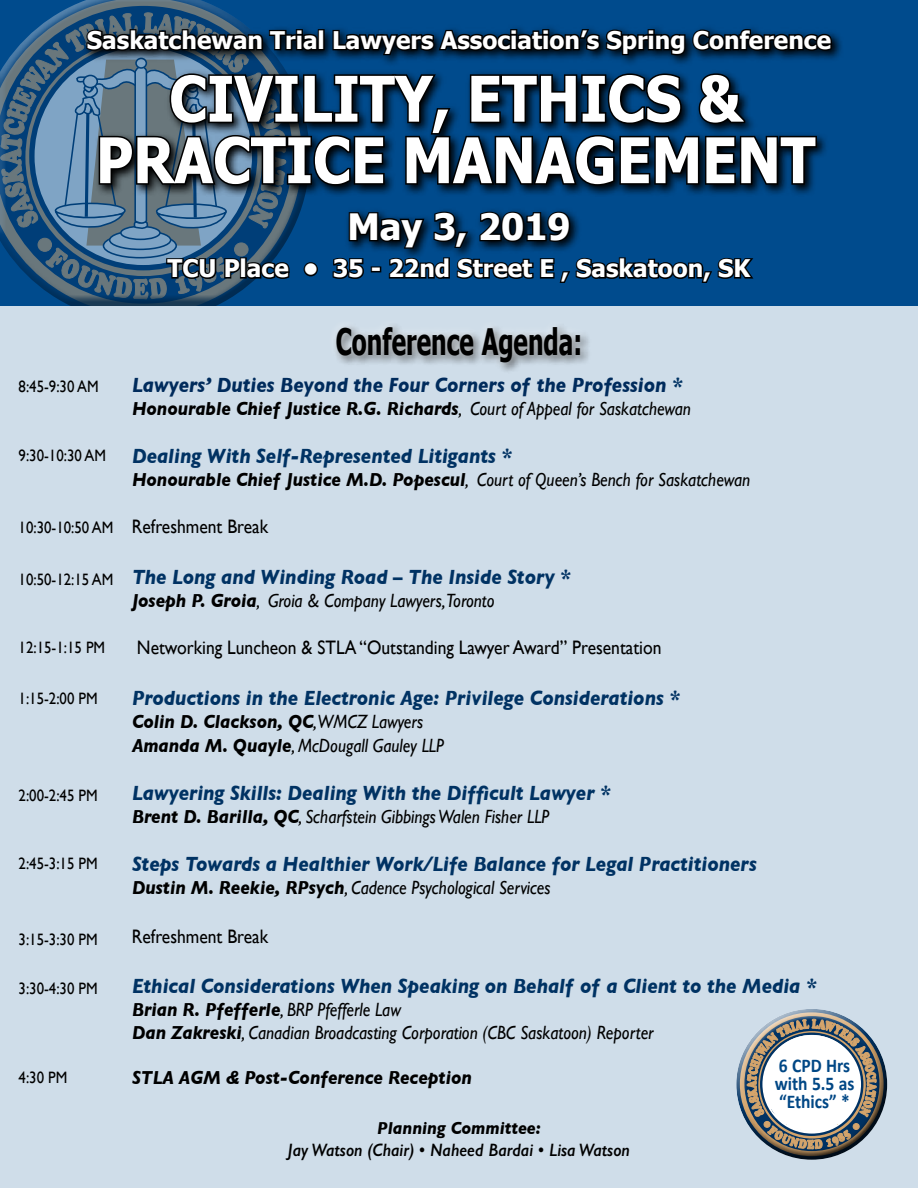
<style>
.page{position:relative;width:918px;height:1188px;background:#fff}
.page>*{position:absolute;margin:0;border:0;box-sizing:border-box;transform-origin:0 0}
.t1{font:700 63px/61.5px "Tahoma";color:#fff;text-align:center;scale:.9 1}
.t2{font:700 36.45px "Tahoma";color:#000;scale:.67 1}
.t3{font:700 36.3px "Tahoma";color:#fff}
.t4{font:700 24.3px "Tahoma";color:#fff}
.t5{font:italic 700 21px "Gill Sans";color:#003263;scale:.9 1}
.t6{font:italic 700 21px "Gill Sans";color:#002b5c;scale:.9 1}
.t7{font:19.5px "Gill Sans";color:#000;scale:.9 1}
.t8{font:700 19.5px/18px "Calibri";color:#004785;scale:.9 1}
.t9{font:italic 19.2px/23.1px "Gill Sans";color:#000;scale:.9 1}
.t10{font:italic 700 19.2px/23.1px "Gill Sans";color:#000;scale:.9 1}
.t11{font:italic 600 18px "Gill Sans";color:#000;scale:.92 1}
.t12{font:italic 700 17.7px "Gill Sans";color:#000;scale:.92 1}
.t13{font:16.5px "Gill Sans";color:#000;scale:.9 1}
.s1{color:#003263}
.s2{font-weight:400}
.s3{font-weight:700}
</style>
<div class="page">
<div style="left:0;top:289px;width:918px;height:899px;background:#cfdde9"></div>
<div style="left:0;top:0;width:918px;height:305px;background:#004b8d"></div>
<div style="left:0;top:43px;width:320px;height:263px;background:#000;opacity:.75"></div>
<div style="left:327px;top:317px;width:262px;height:54px;background:#fff;opacity:.75"></div>
<svg style="left:0;top:4px;width:833px;height:296px"></svg>
<div style="left:725px;top:998px;width:159px;height:128px;background:#fff;opacity:.75"></div>
<div style="left:737px;top:1032px;width:161px;height:139px;background:#000;opacity:.75"></div>
<div style="left:765px;top:1036px;width:94px;height:95px;background:#fff;border-radius:50%"></div>
<div style="left:764px;top:1035px;width:96px;height:97px;border:2px solid #fff;border-radius:50%"></div>
<p class="t4" style="left:87px;top:23px;width:746px">Saskatchewan Trial Lawyers Association’s Spring Conference</p>
<h1 class="t1" style="left:96px;top:64px;width:801px">CIVILITY, ETHICS &amp;<br>PRACTICE MANAGEMENT</h1>
<h3 class="t3" style="left:347px;top:201px;width:225px">May 3, 2019</h3>
<p class="t4" style="left:168px;top:251px;width:584px">TCU Place • 35 - 22nd Street E , Saskatoon, SK</p>
<p class="t13" style="left:19px;top:377px;width:90px">8:45-9:30 AM</p>
<p class="t13" style="left:19px;top:446px;width:99px">9:30-10:30 AM</p>
<p class="t13" style="left:19px;top:518px;width:107px">10:30-10:50 AM</p>
<p class="t13" style="left:19px;top:570px;width:107px">10:50-12:15 AM</p>
<p class="t13" style="left:19px;top:638px;width:98px">12:15-1:15 PM</p>
<p class="t13" style="left:19px;top:689px;width:89px">1:15-2:00 PM</p>
<p class="t13" style="left:19px;top:786px;width:89px">2:00-2:45 PM</p>
<p class="t13" style="left:19px;top:854px;width:89px">2:45-3:15 PM</p>
<p class="t13" style="left:19px;top:930px;width:89px">3:15-3:30 PM</p>
<p class="t13" style="left:19px;top:978px;width:89px">3:30-4:30 PM</p>
<p class="t13" style="left:19px;top:1068px;width:56px">4:30 PM</p>
<h2 class="t2" style="left:336px;top:316px;width:370px">Conference Agenda:</h2>
<p class="t6" style="left:132px;top:373px;width:614px">Lawyers’ Duties Beyond the Four Corners of the Profession <span class="s1">*</span></p>
<p class="t10" style="left:132px;top:397px;width:623px">Honourable Chief Justice R.G. Richards<span class="s2">, Court of Appeal for Saskatchewan</span></p>
<p class="t5" style="left:132px;top:444px;width:424px">Dealing With Self-Represented Litigants *</p>
<p class="t9" style="left:132px;top:468px;width:688px"><span class="s3">Honourable Chief Justice M.D. Popescul</span>, Court of Queen’s Bench for Saskatchewan</p>
<p class="t7" style="left:132px;top:515px;width:153px">Refreshment Break</p>
<p class="t5" style="left:132px;top:565px;width:489px">The Long and Winding Road – The Inside Story *</p>
<p class="t9" style="left:132px;top:589px;width:404px"><span class="s3">Joseph P. Groia</span>, Groia &amp; Company Lawyers,Toronto</p>
<p class="t7" style="left:137px;top:636px;width:584px">Networking Luncheon &amp; STLA “Outstanding Lawyer Award” Presentation</p>
<p class="t5" style="left:132px;top:686px;width:611px">Productions in the Electronic Age: Privilege Considerations *</p>
<p class="t10" style="left:132px;top:710px;width:348px">Colin D. Clackson, QC<span class="s2">,WMCZ Lawyers<br></span>Amanda M. Quayle<span class="s2">, McDougall Gauley LLP</span></p>
<p class="t5" style="left:132px;top:780px;width:533px">Lawyering Skills: Dealing With the Difficult Lawyer *</p>
<p class="t9" style="left:132px;top:805px;width:465px"><span class="s3">Brent D. Barilla, QC</span>, Scharfstein Gibbings Walen Fisher LLP</p>
<p class="t5" style="left:132px;top:852px;width:696px">Steps Towards a Healthier Work/Life Balance for Legal Practitioners</p>
<p class="t9" style="left:132px;top:876px;width:467px"><span class="s3">Dustin M. Reekie, RPsych</span>, Cadence Psychological Services</p>
<p class="t7" style="left:132px;top:925px;width:153px">Refreshment Break</p>
<p class="t5" style="left:132px;top:973px;width:762px">Ethical Considerations When Speaking on Behalf of a Client to the Media *</p>
<p class="t9" style="left:132px;top:998px;width:581px"><span class="s3">Brian R. Pfefferle</span>, BRP Pfefferle Law<br><span class="s3">Dan Zakreski</span>, Canadian Broadcasting Corporation (CBC Saskatoon) Reporter</p>
<p class="t10" style="left:132px;top:1066px;width:379px">STLA AGM &amp; Post-Conference Reception</p>
<p class="t8" style="left:775px;top:1057px;width:90px">6 CPD Hrs with 5.5 as “Ethics” *</p>
<p class="t12" style="left:377px;top:1118px;width:179px">Planning Committee:</p>
<p class="t11" style="left:288px;top:1139px;width:373px">Jay Watson (Chair) • Naheed Bardai • Lisa Watson</p>
</div>
